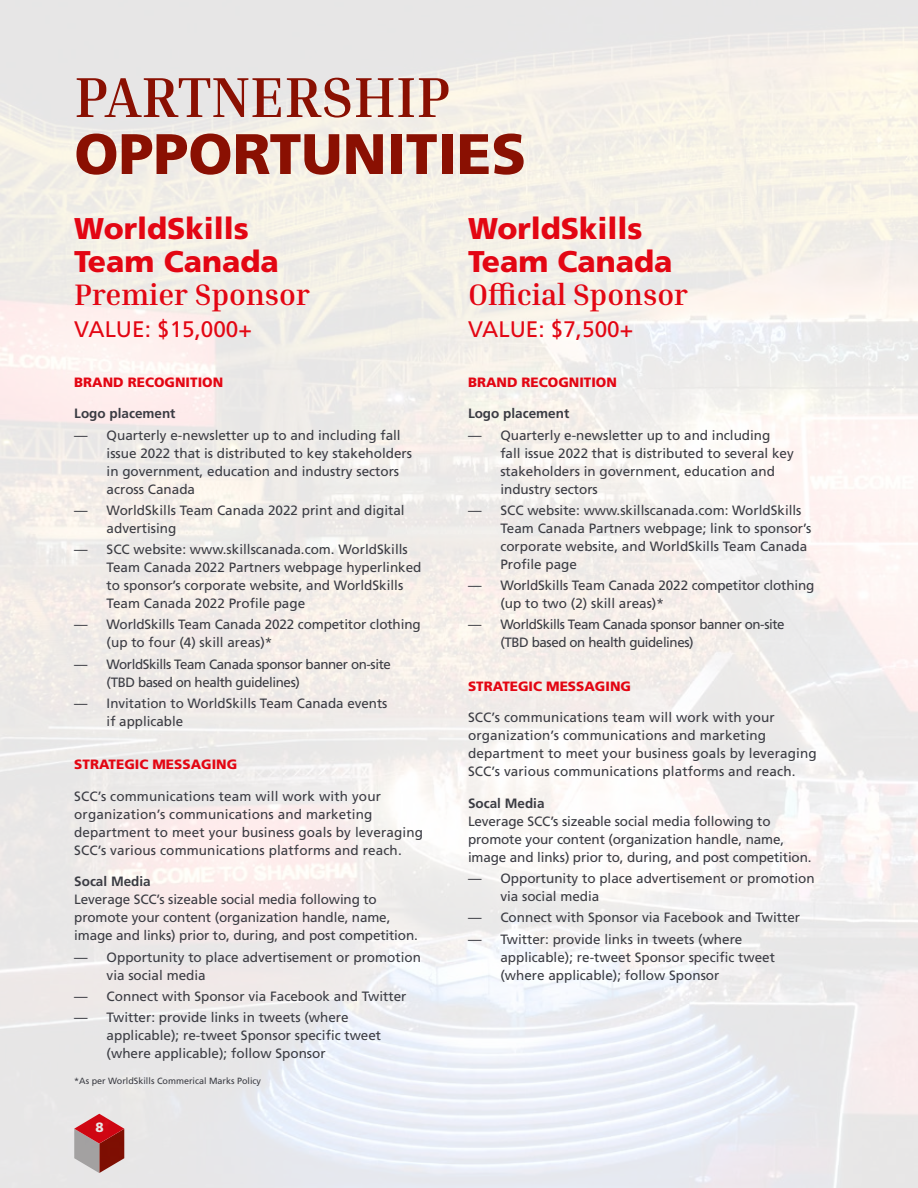
<style>
.page{position:relative;width:918px;height:1188px;background:#fff}
.page>*{position:absolute;margin:0;border:0;box-sizing:border-box;transform-origin:0 0}
.t1{font:900 57px "Frutiger LT Std";color:#8a1002}
.t2{font:700 57px "Inria Serif";color:#8a1002}
.t3{font:900 30px/33px "Frutiger LT Std";color:#e30613}
.t4{font:700 30px "Inria Serif";color:#e30613}
.t5{font:22.5px "Frutiger LT Std";color:#e30613}
.t6{font:13.5px/18px "Frutiger LT Std";color:#3b3c43}
.t7{font:13.5px/18px "Frutiger LT Std";letter-spacing:-.03em;color:#3b3c43}
.t8{font:900 13.5px "Frutiger LT Std";color:#e30613}
.t9{font:700 13.5px "Frutiger LT Std";color:#3b3c43}
.t10{font:900 13.5px "Frutiger LT Std";color:#fff}
.t11{font:9px "Frutiger LT Std";color:#3b3c43}
</style>
<div class="page">
<img style="left:0;top:0;width:918px;height:1188px">
<h1 class="t2" style="left:74px;top:61px;width:378px">PARTNERSHIP</h1>
<h1 class="t1" style="left:74px;top:120px;width:453px">OPPORTUNITIES</h1>
<h2 class="t3" style="left:74px;top:211px;width:206px">WorldSkills<br>Team Canada</h2>
<h2 class="t4" style="left:74px;top:275px;width:237px">Premier Sponsor</h2>
<h3 class="t5" style="left:74px;top:316px;width:179px">VALUE: $15,000+</h3>
<p class="t8" style="left:74px;top:374px;width:150px">BRAND RECOGNITION</p>
<p class="t9" style="left:74px;top:406px;width:103px">Logo placement</p>
<p class="t6" style="left:107px;top:426px;width:307px;text-indent:-32px">— Quarterly e-newsletter up to and including fall issue 2022 that is distributed to key stakeholders in government, education and industry sectors across Canada</p>
<p class="t6" style="left:107px;top:501px;width:299px;text-indent:-32px">— WorldSkills Team Canada 2022 print and digital advertising</p>
<p class="t6" style="left:107px;top:541px;width:316px;text-indent:-32px">— SCC website: www.skillscanada.com. WorldSkills Team Canada 2022 Partners webpage hyperlinked to sponsor’s corporate website, and WorldSkills Team Canada 2022 Profile page</p>
<p class="t6" style="left:107px;top:616px;width:316px;text-indent:-32px">— WorldSkills Team Canada 2022 competitor clothing (up to four (4) skill areas)*</p>
<p class="t7" style="left:107px;top:655px;width:286px;text-indent:-32px">— WorldSkills Team Canada sponsor banner on-site (TBD based on health guidelines)</p>
<p class="t6" style="left:107px;top:694px;width:282px;text-indent:-32px">— Invitation to WorldSkills Team Canada events if applicable</p>
<p class="t8" style="left:74px;top:757px;width:165px">STRATEGIC MESSAGING</p>
<p class="t6" style="left:74px;top:787px;width:350px">SCC’s communications team will work with your organization’s communications and marketing department to meet your business goals by leveraging SCC’s various communications platforms and reach.</p>
<p class="t9" style="left:74px;top:874px;width:78px">Socal Media</p>
<p class="t6" style="left:74px;top:891px;width:345px">Leverage SCC’s sizeable social media following to promote your content (organization handle, name, image and links) prior to, during, and post competition.</p>
<p class="t6" style="left:107px;top:948px;width:316px;text-indent:-32px">— Opportunity to place advertisement or promotion via social media</p>
<p class="t6" style="left:74px;top:987px;width:334px">— Connect with Sponsor via Facebook and Twitter</p>
<p class="t6" style="left:107px;top:1008px;width:276px;text-indent:-32px">— Twitter: provide links in tweets (where applicable); re-tweet Sponsor specific tweet (where applicable); follow Sponsor</p>
<p class="t11" style="left:74px;top:1075px;width:188px">*As per WorldSkills Commerical Marks Policy</p>
<p class="t10" style="left:95px;top:1119px;width:10px">8</p>
<h2 class="t3" style="left:468px;top:211px;width:206px">WorldSkills<br>Team Canada</h2>
<h2 class="t4" style="left:468px;top:275px;width:222px">Official Sponsor</h2>
<h3 class="t5" style="left:468px;top:316px;width:167px">VALUE: $7,500+</h3>
<p class="t8" style="left:468px;top:374px;width:150px">BRAND RECOGNITION</p>
<p class="t9" style="left:468px;top:406px;width:103px">Logo placement</p>
<p class="t6" style="left:500px;top:426px;width:295px;text-indent:-32px">— Quarterly e-newsletter up to and including fall issue 2022 that is distributed to several key stakeholders in government, education and industry sectors</p>
<p class="t6" style="left:500px;top:501px;width:313px;text-indent:-32px">— SCC website: www.skillscanada.com: WorldSkills Team Canada Partners webpage; link to sponsor’s corporate website, and WorldSkills Team Canada Profile page</p>
<p class="t6" style="left:500px;top:577px;width:316px;text-indent:-32px">— WorldSkills Team Canada 2022 competitor clothing (up to two (2) skill areas)*</p>
<p class="t7" style="left:500px;top:616px;width:286px;text-indent:-32px">— WorldSkills Team Canada sponsor banner on-site (TBD based on health guidelines)</p>
<p class="t8" style="left:468px;top:678px;width:165px">STRATEGIC MESSAGING</p>
<p class="t6" style="left:468px;top:709px;width:350px">SCC’s communications team will work with your organization’s communications and marketing department to meet your business goals by leveraging SCC’s various communications platforms and reach.</p>
<p class="t9" style="left:468px;top:795px;width:78px">Socal Media</p>
<p class="t6" style="left:468px;top:812px;width:345px">Leverage SCC’s sizeable social media following to promote your content (organization handle, name, image and links) prior to, during, and post competition.</p>
<p class="t6" style="left:500px;top:870px;width:316px;text-indent:-32px">— Opportunity to place advertisement or promotion via social media</p>
<p class="t6" style="left:468px;top:909px;width:334px">— Connect with Sponsor via Facebook and Twitter</p>
<p class="t6" style="left:500px;top:930px;width:276px;text-indent:-32px">— Twitter: provide links in tweets (where applicable); re-tweet Sponsor specific tweet (where applicable); follow Sponsor</p>
</div>
